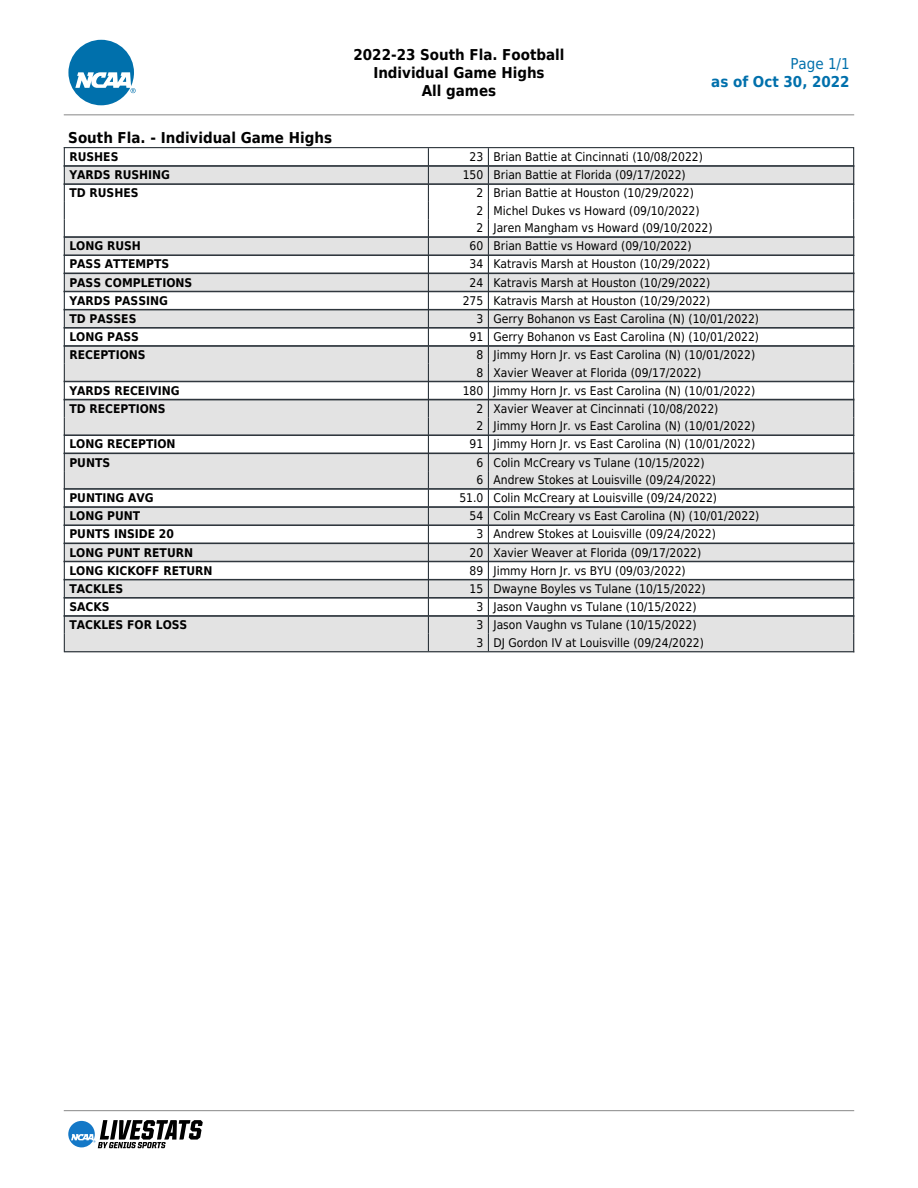
<style>
.page{position:relative;width:918px;height:1188px;background:#fff}
.page>*{position:absolute;margin:0;border:0;box-sizing:border-box;transform-origin:0 0}
.t1{font:700 15px/18px "DejaVu Sans Condensed";color:#000;text-align:center}
.t2{font:700 15px "DejaVu Sans Condensed";color:#0070ac}
.t3{font:15px "DejaVu Sans Condensed";color:#0070ac}
.t4{font:12px/17.4px "DejaVu Sans Condensed";color:#000}
.t5{font:700 12px "DejaVu Sans Condensed";color:#000}
</style>
<div class="page">
<svg style="left:68px;top:40px;width:68px;height:65px"></svg>
<hr style="left:64px;top:114px;width:790px;height:1px;background:#888">
<hr style="left:64px;top:1110px;width:790px;height:1px;background:#888">
<svg style="left:68px;top:1120px;width:135px;height:28px"></svg>
<div style="left:64px;top:165px;width:790px;height:20px;background:#e3e3e3"></div>
<div style="left:64px;top:236px;width:790px;height:20px;background:#e3e3e3"></div>
<div style="left:64px;top:273px;width:790px;height:19px;background:#e3e3e3"></div>
<div style="left:64px;top:309px;width:790px;height:20px;background:#e3e3e3"></div>
<div style="left:64px;top:345px;width:790px;height:37px;background:#e3e3e3"></div>
<div style="left:64px;top:399px;width:790px;height:37px;background:#e3e3e3"></div>
<div style="left:64px;top:453px;width:790px;height:37px;background:#e3e3e3"></div>
<div style="left:64px;top:506px;width:790px;height:20px;background:#e3e3e3"></div>
<div style="left:64px;top:543px;width:790px;height:19px;background:#e3e3e3"></div>
<div style="left:64px;top:579px;width:790px;height:20px;background:#e3e3e3"></div>
<div style="left:64px;top:615px;width:790px;height:37px;background:#e3e3e3"></div>
<hr style="left:64px;top:147px;width:364px;height:1px;background:#2d353c">
<hr style="left:430px;top:147px;width:58px;height:1px;background:#2d353c">
<hr style="left:430px;top:166px;width:58px;height:1px;background:#2d353c">
<hr style="left:430px;top:165px;width:58px;height:1px;background:#2d353c">
<hr style="left:430px;top:184px;width:58px;height:1px;background:#2d353c">
<hr style="left:430px;top:183px;width:58px;height:1px;background:#2d353c">
<hr style="left:430px;top:237px;width:58px;height:1px;background:#2d353c">
<hr style="left:430px;top:236px;width:58px;height:1px;background:#2d353c">
<hr style="left:430px;top:254px;width:58px;height:2px;background:#2d353c">
<hr style="left:430px;top:273px;width:58px;height:1px;background:#2d353c">
<hr style="left:430px;top:291px;width:58px;height:1px;background:#2d353c">
<hr style="left:430px;top:309px;width:58px;height:1px;background:#2d353c">
<hr style="left:430px;top:327px;width:58px;height:2px;background:#2d353c">
<hr style="left:430px;top:346px;width:58px;height:1px;background:#2d353c">
<hr style="left:430px;top:345px;width:58px;height:1px;background:#2d353c">
<hr style="left:430px;top:381px;width:58px;height:1px;background:#2d353c">
<hr style="left:430px;top:399px;width:58px;height:1px;background:#2d353c">
<hr style="left:430px;top:434px;width:58px;height:2px;background:#2d353c">
<hr style="left:430px;top:453px;width:58px;height:1px;background:#2d353c">
<hr style="left:430px;top:489px;width:58px;height:1px;background:#2d353c">
<hr style="left:430px;top:488px;width:58px;height:1px;background:#2d353c">
<hr style="left:430px;top:507px;width:58px;height:1px;background:#2d353c">
<hr style="left:430px;top:506px;width:58px;height:1px;background:#2d353c">
<hr style="left:430px;top:524px;width:58px;height:2px;background:#2d353c">
<hr style="left:430px;top:543px;width:58px;height:1px;background:#2d353c">
<hr style="left:430px;top:561px;width:58px;height:1px;background:#2d353c">
<hr style="left:430px;top:579px;width:58px;height:1px;background:#2d353c">
<hr style="left:430px;top:597px;width:58px;height:2px;background:#2d353c">
<hr style="left:430px;top:616px;width:58px;height:1px;background:#2d353c">
<hr style="left:430px;top:615px;width:58px;height:1px;background:#2d353c">
<svg style="left:63px;top:148px;width:367px;height:505px"></svg>
<hr style="left:430px;top:651px;width:58px;height:1px;background:#2d353c">
<svg style="left:488px;top:147px;width:367px;height:505px"></svg>
<hr style="left:490px;top:651px;width:364px;height:1px;background:#2d353c">
<p class="t1" style="left:353px;top:46px;width:213px">2022-23 South Fla. Football<br>Individual Game Highs<br>All games</p>
<p class="t3" style="left:790px;top:55px;width:61px">Page 1/1</p>
<p class="t2" style="left:711px;top:73px;width:140px">as of Oct 30, 2022</p>
<p class="t1" style="left:68px;top:129px;width:265px">South Fla. - Individual Game Highs</p>
<p class="t5" style="left:69px;top:150px;width:51px">RUSHES</p>
<p class="t4" style="left:470px;top:148px;width:235px">23 Brian Battie at Cincinnati (10/08/2022)</p>
<p class="t5" style="left:69px;top:168px;width:102px">YARDS RUSHING</p>
<p class="t4" style="left:463px;top:166px;width:225px">150 Brian Battie at Florida (09/17/2022)</p>
<p class="t5" style="left:69px;top:186px;width:71px">TD RUSHES</p>
<p class="t4" style="left:477px;top:184px;width:238px">2 Brian Battie at Houston (10/29/2022)<br>2 Michel Dukes vs Howard (09/10/2022)<br>2 Jaren Mangham vs Howard (09/10/2022)</p>
<p class="t5" style="left:69px;top:239px;width:73px">LONG RUSH</p>
<p class="t4" style="left:470px;top:237px;width:224px">60 Brian Battie vs Howard (09/10/2022)</p>
<p class="t5" style="left:69px;top:257px;width:101px">PASS ATTEMPTS</p>
<p class="t4" style="left:470px;top:256px;width:242px">34 Katravis Marsh at Houston (10/29/2022)</p>
<p class="t5" style="left:69px;top:275px;width:124px">PASS COMPLETIONS</p>
<p class="t4" style="left:470px;top:274px;width:242px">24 Katravis Marsh at Houston (10/29/2022)</p>
<p class="t5" style="left:69px;top:294px;width:100px">YARDS PASSING</p>
<p class="t4" style="left:463px;top:292px;width:249px">275 Katravis Marsh at Houston (10/29/2022)</p>
<p class="t5" style="left:69px;top:312px;width:69px">TD PASSES</p>
<p class="t4" style="left:477px;top:310px;width:284px">3 Gerry Bohanon vs East Carolina (N) (10/01/2022)</p>
<p class="t5" style="left:69px;top:330px;width:71px">LONG PASS</p>
<p class="t4" style="left:470px;top:328px;width:291px">91 Gerry Bohanon vs East Carolina (N) (10/01/2022)</p>
<p class="t5" style="left:69px;top:348px;width:78px">RECEPTIONS</p>
<p class="t4" style="left:477px;top:346px;width:280px">8 Jimmy Horn Jr. vs East Carolina (N) (10/01/2022)<br>8 Xavier Weaver at Florida (09/17/2022)</p>
<p class="t5" style="left:69px;top:384px;width:112px">YARDS RECEIVING</p>
<p class="t4" style="left:463px;top:382px;width:294px">180 Jimmy Horn Jr. vs East Carolina (N) (10/01/2022)</p>
<p class="t5" style="left:69px;top:402px;width:98px">TD RECEPTIONS</p>
<p class="t4" style="left:477px;top:400px;width:280px">2 Xavier Weaver at Cincinnati (10/08/2022)<br>2 Jimmy Horn Jr. vs East Carolina (N) (10/01/2022)</p>
<p class="t5" style="left:69px;top:437px;width:108px">LONG RECEPTION</p>
<p class="t4" style="left:470px;top:436px;width:287px">91 Jimmy Horn Jr. vs East Carolina (N) (10/01/2022)</p>
<p class="t5" style="left:69px;top:455px;width:42px">PUNTS</p>
<p class="t4" style="left:477px;top:454px;width:241px">6 Colin McCreary vs Tulane (10/15/2022)<br>6 Andrew Stokes at Louisville (09/24/2022)</p>
<p class="t5" style="left:69px;top:491px;width:86px">PUNTING AVG</p>
<p class="t4" style="left:459px;top:489px;width:259px">51.0 Colin McCreary at Louisville (09/24/2022)</p>
<p class="t5" style="left:69px;top:509px;width:72px">LONG PUNT</p>
<p class="t4" style="left:470px;top:507px;width:291px">54 Colin McCreary vs East Carolina (N) (10/01/2022)</p>
<p class="t5" style="left:69px;top:527px;width:106px">PUNTS INSIDE 20</p>
<p class="t4" style="left:477px;top:526px;width:241px">3 Andrew Stokes at Louisville (09/24/2022)</p>
<p class="t5" style="left:69px;top:545px;width:125px">LONG PUNT RETURN</p>
<p class="t4" style="left:470px;top:544px;width:233px">20 Xavier Weaver at Florida (09/17/2022)</p>
<p class="t5" style="left:69px;top:564px;width:145px">LONG KICKOFF RETURN</p>
<p class="t4" style="left:470px;top:562px;width:218px">89 Jimmy Horn Jr. vs BYU (09/03/2022)</p>
<p class="t5" style="left:69px;top:582px;width:56px">TACKLES</p>
<p class="t4" style="left:470px;top:580px;width:238px">15 Dwayne Boyles vs Tulane (10/15/2022)</p>
<p class="t5" style="left:69px;top:600px;width:42px">SACKS</p>
<p class="t4" style="left:477px;top:598px;width:222px">3 Jason Vaughn vs Tulane (10/15/2022)</p>
<p class="t5" style="left:69px;top:618px;width:120px">TACKLES FOR LOSS</p>
<p class="t4" style="left:477px;top:616px;width:229px">3 Jason Vaughn vs Tulane (10/15/2022)<br>3 DJ Gordon IV at Louisville (09/24/2022)</p>
</div>
